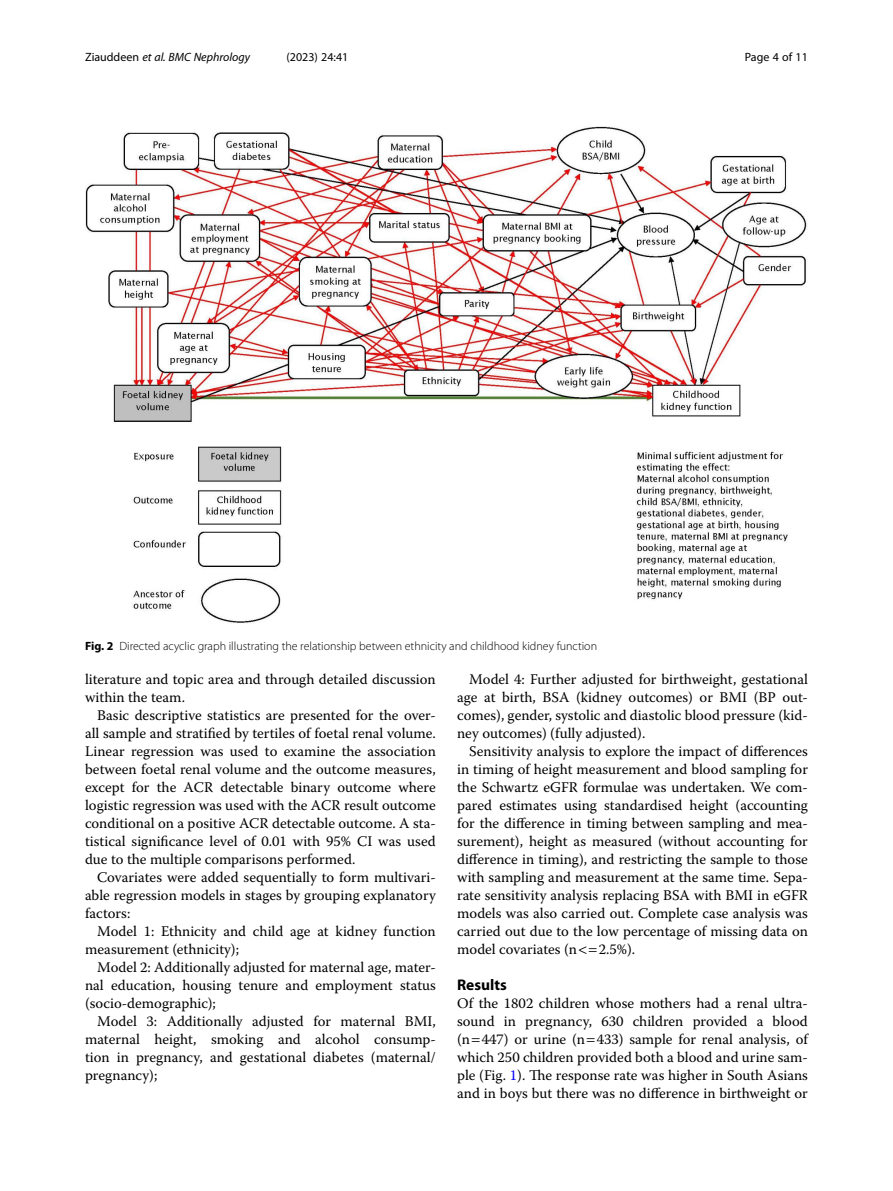
<style>
.page{position:relative;width:893px;height:1191px;background:#fff}
.page>*{position:absolute;margin:0;border:0;box-sizing:border-box;transform-origin:0 0}
.Head_1{font:700 15.45px "Myriad Pro";color:#000}
.Body_Text_Indent{font:14.7px/18px "Warnock Pro";color:#000;text-align:justify}
.Body_Text{font:14.7px/18px "Warnock Pro";color:#000}
.Figure_Caption{font:300 12px "Myriad Pro";color:#000}
.t1{font:italic 12px "Myriad Pro";color:#000}
.t2{font:12px "Myriad Pro";color:#000}
.s1{font-style:normal}
.s2{font-weight:700}
.s3{color:#00f}
</style>
<div class="page">
<img style="left:85px;top:126px;width:723px;height:497px">
<p class="t1" style="left:85px;top:50px;width:167px"><span class="s1">Ziauddeen</span> et al. BMC Nephrology</p>
<p class="t2" style="left:286px;top:50px;width:63px">(2023) 24:41</p>
<p class="t2" style="left:745px;top:50px;width:65px">Page 4 of 11</p>
<p class="Figure_Caption" style="left:85px;top:639px;width:514px"><span class="s2">Fig. 2</span> Directed acyclic graph illustrating the relationship between ethnicity and childhood kidney function</p>
<p class="Body_Text" style="left:85px;top:670px;width:352px">literature and topic area and through detailed discussion within the team.</p>
<p class="Body_Text_Indent" style="left:85px;top:706px;width:352px;text-indent:12px">Basic descriptive statistics are presented for the over&shy;all sample and stratified by tertiles of foetal renal volume.<br>Linear regression was used to examine the association between foetal renal volume and the outcome measures, except for the ACR detectable binary outcome where logistic regression was used with the ACR result outcome conditional on a positive ACR detectable outcome. A sta&shy;tistical significance level of 0.01 with 95% CI was used due to the multiple comparisons performed.</p>
<p class="Body_Text_Indent" style="left:85px;top:868px;width:352px;text-indent:12px">Covariates were added sequentially to form multivari&shy;able regression models in stages by grouping explanatory factors:</p>
<p class="Body_Text_Indent" style="left:85px;top:922px;width:352px;text-indent:12px">Model 1: Ethnicity and child age at kidney function measurement (ethnicity);</p>
<p class="Body_Text_Indent" style="left:85px;top:958px;width:352px;text-indent:12px">Model 2: Additionally adjusted for maternal age, mater&shy;nal education, housing tenure and employment status (socio-demographic);</p>
<p class="Body_Text_Indent" style="left:85px;top:1012px;width:352px;text-indent:12px">Model 3: Additionally adjusted for maternal BMI, maternal height, smoking and alcohol consump&shy;tion in pregnancy, and gestational diabetes (maternal/ pregnancy);</p>
<p class="Body_Text_Indent" style="left:457px;top:670px;width:352px;text-indent:12px">Model 4: Further adjusted for birthweight, gestational age at birth, BSA (kidney outcomes) or BMI (BP out&shy;comes), gender, systolic and diastolic blood pressure (kid&shy;ney outcomes) (fully adjusted).</p>
<p class="Body_Text_Indent" style="left:457px;top:742px;width:352px;text-indent:12px">Sensitivity analysis to explore the impact of differences in timing of height measurement and blood sampling for the Schwartz eGFR formulae was undertaken. We com&shy;pared estimates using standardised height (accounting for the difference in timing between sampling and mea&shy;surement), height as measured (without accounting for difference in timing), and restricting the sample to those with sampling and measurement at the same time. Sepa&shy;rate sensitivity analysis replacing BSA with BMI in eGFR models was also carried out. Complete case analysis was carried out due to the low percentage of missing data on model covariates (n</p>
<p class="Body_Text_Indent" style="left:599px;top:940px;width:38px">2.5%).</p>
<p class="Head_1" style="left:457px;top:975px;width:51px">Results</p>
<p class="Body_Text" style="left:457px;top:994px;width:352px;text-align:justify">Of the 1802 children whose mothers had a renal ultra&shy;sound in pregnancy, 630 children provided a blood (n 447) or urine (n 433) sample for renal analysis, of which 250 children provided both a blood and urine sam&shy;ple (Fig. <span class="s3">1</span>). The response rate was higher in South Asians and in boys but there was no difference in birthweight or</p>
</div>
